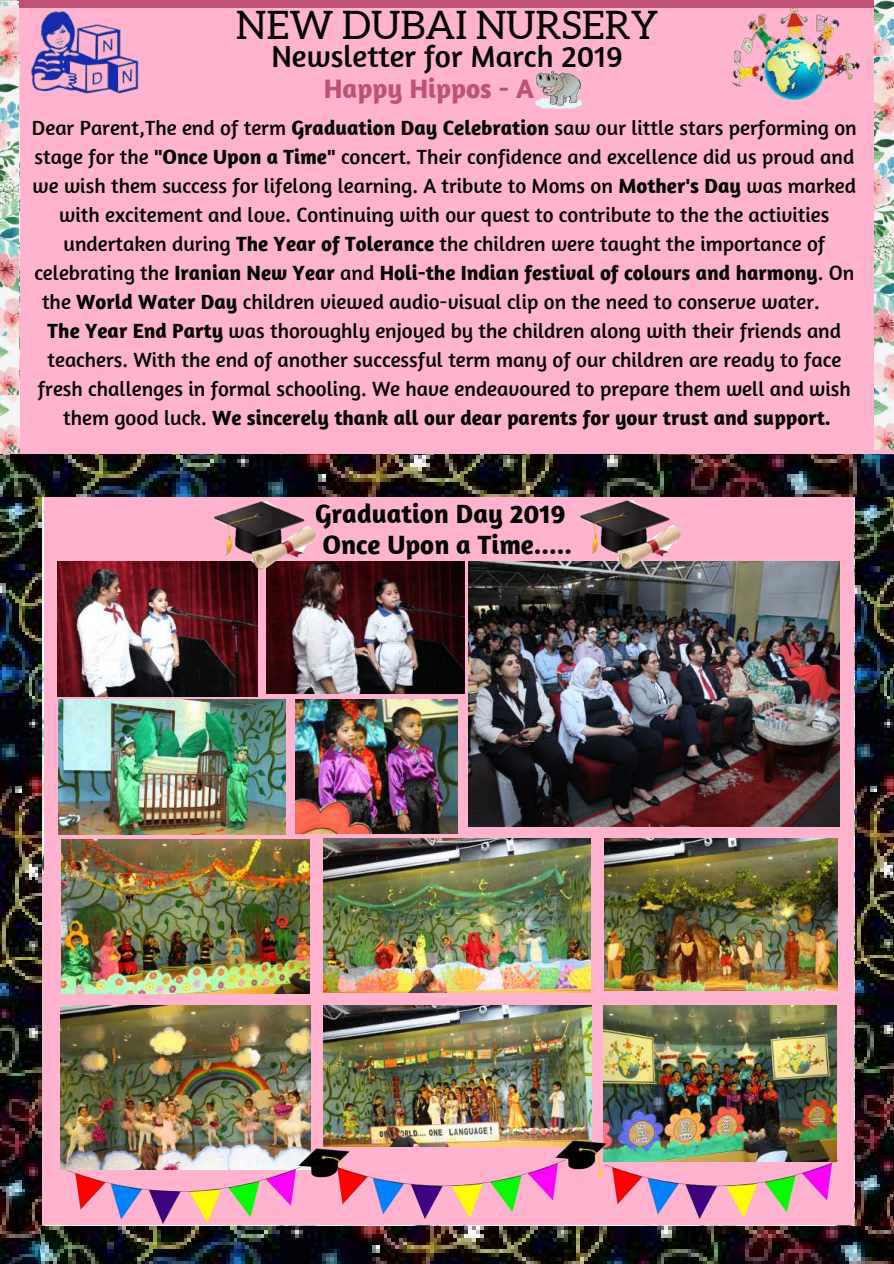
<style>
.page{position:relative;width:894px;height:1264px;background:#fff}
.page>*{position:absolute;margin:0;border:0;box-sizing:border-box;transform-origin:0 0}
.t1{font:39.15px "Aleo";color:#000}
.t2{font:31.2px "Amaranth";color:#000}
.t3{font:700 27.3px "Amaranth";color:#bf5178}
.t4{font:700 27px/31px "Amaranth";color:#000}
.t5{font:21px "Amaranth";color:#000}
.t6{font:700 21px "Amaranth";color:#000}
.s1{font-weight:700}
.s2{font-weight:400}
</style>
<div class="page">
<div style="left:0;top:0;width:893px;height:1263px;background:#ffb3ce"></div>
<img style="left:854px;top:496px;width:1px;height:729px">
<img style="left:42px;top:496px;width:2px;height:377px">
<img style="left:0;top:496px;width:42px;height:767px">
<img style="left:855px;top:496px;width:38px;height:729px">
<img style="left:0;top:455px;width:893px;height:41px">
<img style="left:41px;top:1225px;width:852px;height:38px">
<img style="left:57px;top:562px;width:201px;height:134px">
<img style="left:266px;top:562px;width:198px;height:131px">
<img style="left:59px;top:699px;width:226px;height:135px">
<img style="left:468px;top:562px;width:371px;height:264px">
<img style="left:62px;top:839px;width:247px;height:154px">
<img style="left:604px;top:838px;width:233px;height:152px">
<img style="left:323px;top:838px;width:267px;height:154px">
<img style="left:60px;top:1005px;width:250px;height:164px">
<img style="left:323px;top:1005px;width:268px;height:141px">
<img style="left:603px;top:1005px;width:233px;height:155px">
<img style="left:295px;top:699px;width:162px;height:134px">
<img style="left:298px;top:1129px;width:53px;height:49px">
<img style="left:554px;top:1121px;width:53px;height:54px">
<img style="left:68px;top:1166px;width:234px;height:57px">
<img style="left:604px;top:1160px;width:234px;height:58px">
<img style="left:215px;top:502px;width:100px;height:68px">
<img style="left:580px;top:500px;width:100px;height:69px">
<img style="left:0;top:106px;width:19px;height:346px">
<img style="left:727px;top:7px;width:135px;height:93px">
<img style="left:12px;top:0;width:146px;height:106px">
<div style="left:18px;top:0;width:875px;height:7px;background:#bf5178"></div>
<img style="left:874px;top:0;width:19px;height:57px">
<img style="left:0;top:2px;width:18px;height:392px">
<img style="left:874px;top:57px;width:19px;height:393px">
<img style="left:535px;top:69px;width:46px;height:40px">
<img style="left:330px;top:1160px;width:234px;height:58px">
<h1 class="t1" style="left:236px;top:3px;width:424px">NEW DUBAI NURSERY</h1>
<h2 class="t2" style="left:271px;top:37px;width:352px">Newsletter for March 2019</h2>
<h3 class="t3" style="left:323px;top:72px;width:211px">Happy Hippos - A</h3>
<p class="t5" style="left:32px;top:114px;width:826px">Dear Parent,The end of term <span class="s1">Graduation Day Celebration</span> saw our little stars performing on</p>
<p class="t5" style="left:34px;top:143px;width:821px">stage for the <span class="s1">"Once Upon a Time"</span> concert. Their confidence and excellence did us proud and</p>
<p class="t5" style="left:33px;top:172px;width:824px">we wish them success for lifelong learning. A tribute to Moms on <span class="s1">Mother's Day</span> was marked</p>
<p class="t5" style="left:59px;top:201px;width:771px">with excitement and love. Continuing with our quest to contribute to the the activities</p>
<p class="t5" style="left:63px;top:230px;width:763px">undertaken during <span class="s1">The Year of Tolerance</span> the children were taught the importance of</p>
<p class="t6" style="left:34px;top:259px;width:821px"><span class="s2">celebrating the</span> Iranian New Year <span class="s2">and</span> Holi-the Indian festival of colours and harmony<span class="s2">. On</span></p>
<p class="t5" style="left:42px;top:288px;width:779px">the <span class="s1">World Water Day</span> children viewed audio-visual clip on the need to conserve water.</p>
<p class="t5" style="left:48px;top:317px;width:794px"><span class="s1">The Year End Party</span> was thoroughly enjoyed by the children along with their friends and</p>
<p class="t5" style="left:47px;top:346px;width:795px">teachers. With the end of another successful term many of our children are ready to face</p>
<p class="t5" style="left:38px;top:375px;width:814px">fresh challenges in formal schooling. We have endeavoured to prepare them well and wish</p>
<p class="t6" style="left:63px;top:404px;width:769px"><span class="s2">them good luck.</span> We sincerely thank all our dear parents for your trust and support.</p>
<p class="t4" style="left:315px;top:497px;width:258px">Graduation Day 2019<br>Once Upon a Time.....</p>
</div>
